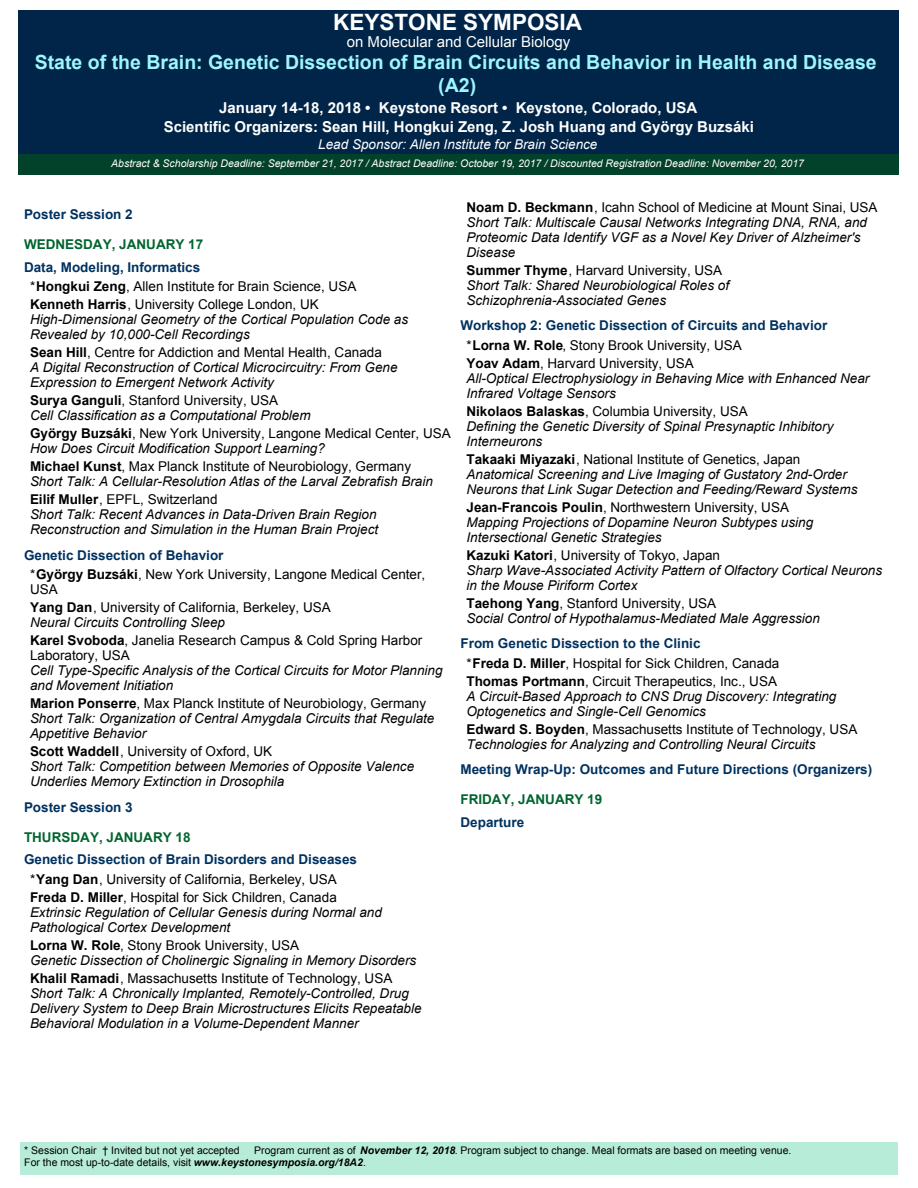
<style>
.page{position:relative;width:918px;height:1188px;background:#fff}
.page>*{position:absolute;margin:0;border:0;box-sizing:border-box;transform-origin:0 0}
.t1{font:700 22.5px "Arial";color:#fff}
.t2{font:700 19.5px/22.5px "Arial";color:#9df7fd;text-align:center}
.t3{font:700 15px/19.5px "Arial";color:#fff;text-align:center}
.t4{font:15px "Arial";color:#fff}
.t5{font:italic 13.5px/15px "Arial";color:#000}
.t6{font:13.5px/19.5px "Arial";color:#000}
.t7{font:700 13.5px/19.5px "Arial";color:#003260}
.t8{font:700 13.5px "Arial";color:#00652e}
.t9{font:italic 13.5px "Arial";color:#fff}
.t10{font:10.5px/12px "Arial";color:#000}
.t11{font:italic 10.5px "Arial";color:#fff}
.s1{font-weight:700;color:#003260}
.s2{font-weight:700}
.s3{font-weight:700;font-style:normal}
.s4{font-style:normal}
.s5{font-style:italic}
.s6{font-weight:400;color:#000}
.s7{color:#000}
.s8{font-weight:700;font-style:italic}
</style>
<div class="page">
<div style="left:20px;top:1142px;width:877px;height:33px;background:#b7ecd8"></div>
<div style="left:18px;top:10px;width:881px;height:144px;background:#012548"></div>
<div style="left:18px;top:154px;width:881px;height:22px;background:#02412a"></div>
<h1 class="t1" style="left:333px;top:14px;width:250px">KEYSTONE SYMPOSIA</h1>
<p class="t4" style="left:347px;top:36px;width:225px">on Molecular and Cellular Biology</p>
<h2 class="t2" style="left:35px;top:53px;width:843px">State of the Brain: Genetic Dissection of Brain Circuits and Behavior in Health and Disease (A2)</h2>
<p class="t3" style="left:164px;top:99px;width:592px">January 14-18, 2018 • Keystone Resort • Keystone, Colorado, USA<br>Scientific Organizers: Sean Hill, Hongkui Zeng, Z. Josh Huang and György Buzsáki</p>
<p class="t9" style="left:318px;top:139px;width:281px">Lead Sponsor: Allen Institute for Brain Science</p>
<p class="t11" style="left:111px;top:159px;width:694px">Abstract &amp; Scholarship Deadline: September 21, 2017 / Abstract Deadline: October 19, 2017 / Discounted Registration Deadline: November 20, 2017</p>
<p class="t7" style="left:24px;top:206px;width:110px">Poster Session 2</p>
<p class="t8" style="left:24px;top:239px;width:181px">WEDNESDAY, JANUARY 17</p>
<p class="t6" style="left:30px;top:258px;width:328px;text-indent:-6px"><span class="s1">Data, Modeling, Informatics<br></span>*<span class="s2">Hongkui Zeng</span>, Allen Institute for Brain Science, USA</p>
<p class="t5" style="left:30px;top:298px;width:380px"><span class="s3">Kenneth Harris</span><span class="s4">, University College London, UK<br></span>High-Dimensional Geometry of the Cortical Population Code as<br>Revealed by 10,000-Cell Recordings</p>
<p class="t5" style="left:30px;top:346px;width:369px"><span class="s3">Sean Hill</span><span class="s4">, Centre for Addiction and Mental Health, Canada<br></span>A Digital Reconstruction of Cortical Microcircuitry: From Gene<br>Expression to Emergent Network Activity</p>
<p class="t5" style="left:30px;top:394px;width:282px"><span class="s3">Surya Ganguli</span><span class="s4">, Stanford University, USA<br></span>Cell Classification as a Computational Problem</p>
<p class="t6" style="left:30px;top:427px;width:422px;line-height:15px"><span class="s2">György Buzsáki</span>, New York University, Langone Medical Center, USA<br><span class="s5">How Does Circuit Modification Support Learning?</span></p>
<p class="t5" style="left:30px;top:460px;width:404px"><span class="s3">Michael Kunst</span><span class="s4">, Max Planck Institute of Neurobiology, Germany<br></span>Short Talk: A Cellular-Resolution Atlas of the Larval Zebrafish Brain</p>
<p class="t5" style="left:30px;top:493px;width:350px"><span class="s3">Eilif Muller</span><span class="s4">, EPFL, Switzerland<br></span>Short Talk: Recent Advances in Data-Driven Brain Region<br>Reconstruction and Simulation in the Human Brain Project</p>
<p class="t6" style="left:30px;top:546px;width:397px;text-indent:-6px"><span class="s1">Genetic Dissection of Behavior<br></span>*<span class="s2">György Buzsáki</span>, New York University, Langone Medical Center,</p>
<p class="t6" style="left:30px;top:582px;width:302px;line-height:18px">USA<br><span class="s2">Yang Dan</span>, University of California, Berkeley, USA</p>
<p class="t6" style="left:30px;top:615px;width:394px;line-height:18px"><span class="s5">Neural Circuits Controlling Sleep<br></span><span class="s2">Karel Svoboda</span>, Janelia Research Campus &amp; Cold Spring Harbor</p>
<p class="t6" style="left:30px;top:647px;width:101px">Laboratory, USA</p>
<p class="t5" style="left:30px;top:664px;width:414px">Cell Type-Specific Analysis of the Cortical Circuits for Motor Planning and Movement Initiation</p>
<p class="t5" style="left:30px;top:697px;width:406px"><span class="s3">Marion Ponserre</span><span class="s4">, Max Planck Institute of Neurobiology, Germany<br></span>Short Talk: Organization of Central Amygdala Circuits that Regulate<br>Appetitive Behavior</p>
<p class="t5" style="left:30px;top:745px;width:386px"><span class="s3">Scott Waddell</span><span class="s4">, University of Oxford, UK<br></span>Short Talk: Competition between Memories of Opposite Valence<br>Underlies Memory Extinction in Drosophila</p>
<p class="t7" style="left:24px;top:798px;width:110px">Poster Session 3</p>
<p class="t8" style="left:24px;top:832px;width:168px">THURSDAY, JANUARY 18</p>
<p class="t7" style="left:30px;top:851px;width:329px;text-indent:-6px">Genetic Dissection of Brain Disorders and Diseases <span class="s6">*</span><span class="s7">Yang Dan</span><span class="s6">, University of California, Berkeley, USA</span></p>
<p class="t5" style="left:30px;top:890px;width:353px"><span class="s3">Freda D. Miller</span><span class="s4">, Hospital for Sick Children, Canada<br></span>Extrinsic Regulation of Cellular Genesis during Normal and<br>Pathological Cortex Development</p>
<p class="t5" style="left:30px;top:938px;width:388px"><span class="s3">Lorna W. Role</span><span class="s4">, Stony Brook University, USA<br></span>Genetic Dissection of Cholinergic Signaling in Memory Disorders</p>
<p class="t5" style="left:30px;top:971px;width:393px"><span class="s3">Khalil Ramadi</span><span class="s4">, Massachusetts Institute of Technology, USA </span>Short Talk: A Chronically Implanted, Remotely-Controlled, Drug Delivery System to Deep Brain Microstructures Elicits Repeatable Behavioral Modulation in a Volume-Dependent Manner</p>
<p class="t5" style="left:466px;top:200px;width:413px"><span class="s3">Noam D. Beckmann</span><span class="s4">, Icahn School of Medicine at Mount Sinai, USA </span>Short Talk: Multiscale Causal Networks Integrating DNA, RNA, and Proteomic Data Identify VGF as a Novel Key Driver of Alzheimer's Disease</p>
<p class="t5" style="left:466px;top:263px;width:264px"><span class="s3">Summer Thyme</span><span class="s4">, Harvard University, USA<br></span>Short Talk: Shared Neurobiological Roles of<br>Schizophrenia-Associated Genes</p>
<p class="t7" style="left:466px;top:317px;width:362px;text-indent:-6px">Workshop 2: Genetic Dissection of Circuits and Behavior <span class="s6">*</span><span class="s7">Lorna W. Role</span><span class="s6">, Stony Brook University, USA</span></p>
<p class="t5" style="left:466px;top:356px;width:404px"><span class="s3">Yoav Adam</span><span class="s4">, Harvard University, USA<br></span>All-Optical Electrophysiology in Behaving Mice with Enhanced Near<br>Infrared Voltage Sensors</p>
<p class="t5" style="left:466px;top:404px;width:368px"><span class="s3">Nikolaos Balaskas</span><span class="s4">, Columbia University, USA<br></span>Defining the Genetic Diversity of Spinal Presynaptic Inhibitory<br>Interneurons</p>
<p class="t5" style="left:466px;top:452px;width:392px"><span class="s3">Takaaki Miyazaki</span><span class="s4">, National Institute of Genetics, Japan<br></span>Anatomical Screening and Live Imaging of Gustatory 2nd-Order<br>Neurons that Link Sugar Detection and Feeding/Reward Systems</p>
<p class="t5" style="left:466px;top:500px;width:348px"><span class="s3">Jean-Francois Poulin</span><span class="s4">, Northwestern University, USA<br></span>Mapping Projections of Dopamine Neuron Subtypes using<br>Intersectional Genetic Strategies</p>
<p class="t5" style="left:466px;top:548px;width:417px"><span class="s3">Kazuki Katori</span><span class="s4">, University of Tokyo, Japan<br></span>Sharp Wave-Associated Activity Pattern of Olfactory Cortical Neurons in the Mouse Piriform Cortex</p>
<p class="t5" style="left:466px;top:596px;width:355px"><span class="s3">Taehong Yang</span><span class="s4">, Stanford University, USA<br></span>Social Control of Hypothalamus-Mediated Male Aggression</p>
<p class="t7" style="left:466px;top:635px;width:314px;text-indent:-6px">From Genetic Dissection to the Clinic<br><span class="s6">*</span><span class="s7">Freda D. Miller</span><span class="s6">, Hospital for Sick Children, Canada</span></p>
<p class="t5" style="left:466px;top:674px;width:371px"><span class="s3">Thomas Portmann</span><span class="s4">, Circuit Therapeutics, Inc., USA<br></span>A Circuit-Based Approach to CNS Drug Discovery: Integrating<br>Optogenetics and Single-Cell Genomics</p>
<p class="t5" style="left:466px;top:722px;width:392px"><span class="s3">Edward S. Boyden</span><span class="s4">, Massachusetts Institute of Technology, USA<br></span>Technologies for Analyzing and Controlling Neural Circuits</p>
<p class="t7" style="left:460px;top:761px;width:413px">Meeting Wrap-Up: Outcomes and Future Directions (Organizers)</p>
<p class="t8" style="left:460px;top:794px;width:143px">FRIDAY, JANUARY 19</p>
<p class="t7" style="left:460px;top:813px;width:65px">Departure</p>
<p class="t10" style="left:24px;top:1145px;width:217px">* Session Chair † Invited but not yet accepted</p>
<p class="t10" style="left:24px;top:1145px;width:769px;text-indent:230px">Program current as of <span class="s8">November 12, 2018</span>. Program subject to change. Meal formats are based on meeting venue.<br>For the most up-to-date details, visit <span class="s8">www.keystonesymposia.org/18A2</span>.</p>
</div>
